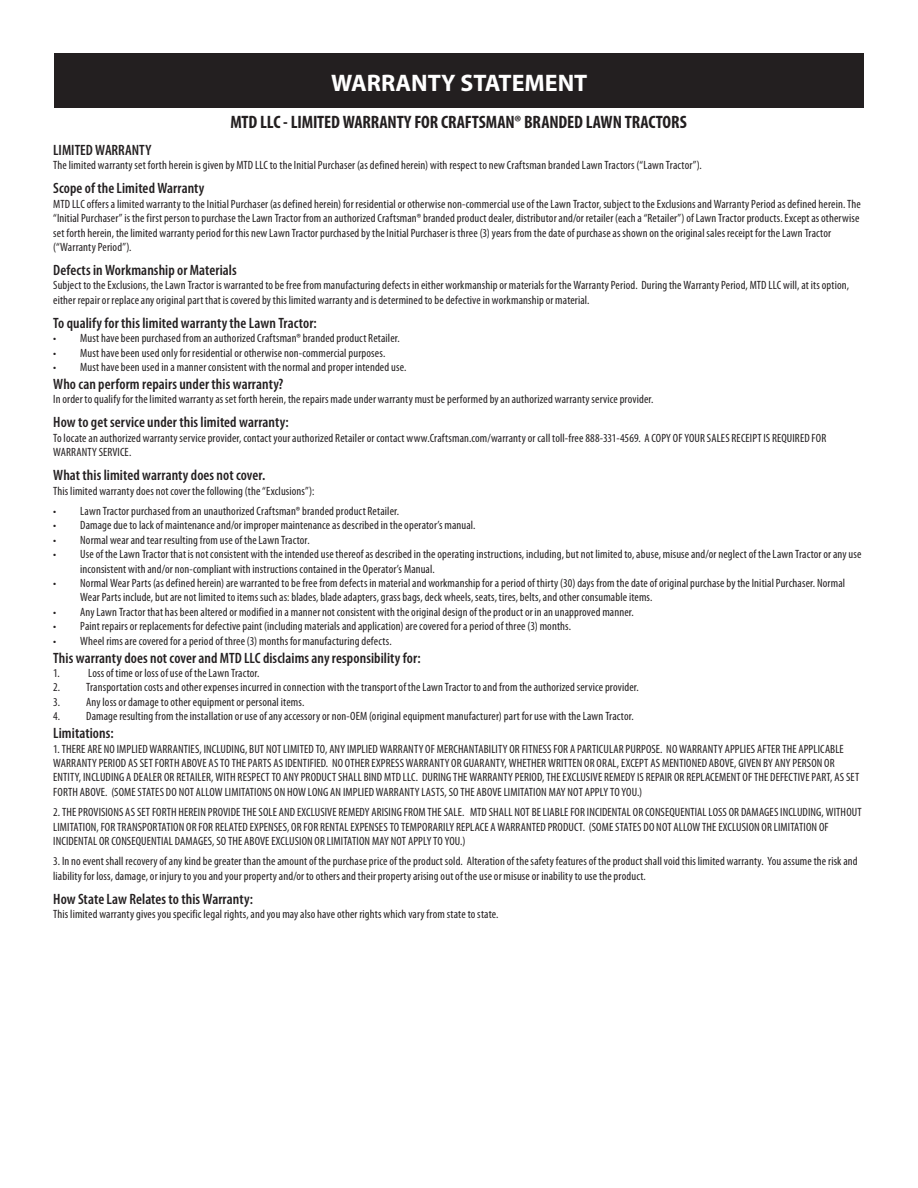
<style>
.page{position:relative;width:918px;height:1188px;background:#fff}
.page>*{position:absolute;margin:0;border:0;box-sizing:border-box;transform-origin:0 0}
.Supp_Main_Heading_CM{font:700 24px "Myriad Pro";color:#fff}
.Warranty_Heading_CM{font:700 condensed 18px "Myriad Pro";letter-spacing:-.01em;color:#231f20}
.Warranty_Sub-Heading{font:600 condensed 15px "Myriad Pro";letter-spacing:.005em;color:#231f20}
.Warranty_Body{font:condensed 12px/14.4px "Myriad Pro";letter-spacing:.01em;color:#231f20}
</style>
<div class="page">
<div style="left:55px;top:53px;width:809px;height:55px;background:#231f20"></div>
<p class="Supp_Main_Heading_CM" style="left:331px;top:67px;width:258px">WARRANTY STATEMENT</p>
<p class="Warranty_Heading_CM" style="left:230px;top:111px;width:458px">MTD LLC - LIMITED WARRANTY FOR CRAFTSMAN® BRANDED LAWN TRACTORS</p>
<p class="Warranty_Sub-Heading" style="left:53px;top:141px;width:100px">LIMITED WARRANTY</p>
<p class="Warranty_Body" style="left:53px;top:158px;width:650px">The limited warranty set forth herein is given by MTD LLC to the Initial Purchaser (as defined herein) with respect to new Craftsman branded Lawn Tractors (“Lawn Tractor”).</p>
<p class="Warranty_Sub-Heading" style="left:53px;top:179px;width:153px">Scope of the Limited Warranty</p>
<p class="Warranty_Body" style="left:53px;top:197px;width:809px">MTD LLC offers a limited warranty to the Initial Purchaser (as defined herein) for residential or otherwise non-commercial use of the Lawn Tractor, subject to the Exclusions and Warranty Period as defined herein. The “Initial Purchaser” is the first person to purchase the Lawn Tractor from an authorized Craftsman® branded product dealer, distributor and/or retailer (each a “Retailer”) of Lawn Tractor products. Except as otherwise set forth herein, the limited warranty period for this new Lawn Tractor purchased by the Initial Purchaser is three (3) years from the date of purchase as shown on the original sales receipt for the Lawn Tractor (“Warranty Period”).</p>
<p class="Warranty_Sub-Heading" style="left:53px;top:261px;width:185px">Defects in Workmanship or Materials</p>
<p class="Warranty_Body" style="left:53px;top:278px;width:797px">Subject to the Exclusions, the Lawn Tractor is warranted to be free from manufacturing defects in either workmanship or materials for the Warranty Period. During the Warranty Period, MTD LLC will, at its option, either repair or replace any original part that is covered by this limited warranty and is determined to be defective in workmanship or material.</p>
<p class="Warranty_Sub-Heading" style="left:53px;top:314px;width:265px">To qualify for this limited warranty the Lawn Tractor:</p>
<p class="Warranty_Body" style="left:53px;top:331px;width:348px">• Must have been purchased from an authorized Craftsman® branded product Retailer.</p>
<p class="Warranty_Body" style="left:53px;top:346px;width:334px">• Must have been used only for residential or otherwise non-commercial purposes.</p>
<p class="Warranty_Body" style="left:53px;top:360px;width:355px">• Must have been used in a manner consistent with the normal and proper intended use.</p>
<p class="Warranty_Sub-Heading" style="left:53px;top:375px;width:232px">Who can perform repairs under this warranty?</p>
<p class="Warranty_Body" style="left:53px;top:392px;width:602px">In order to qualify for the limited warranty as set forth herein, the repairs made under warranty must be performed by an authorized warranty service provider.</p>
<p class="Warranty_Sub-Heading" style="left:53px;top:413px;width:237px">How to get service under this limited warranty:</p>
<p class="Warranty_Body" style="left:53px;top:431px;width:775px">To locate an authorized warranty service provider, contact your authorized Retailer or contact www.Craftsman.com/warranty or call toll-free 888-331-4569. A COPY OF YOUR SALES RECEIPT IS REQUIRED FOR<br>WARRANTY SERVICE.</p>
<p class="Warranty_Sub-Heading" style="left:53px;top:466px;width:214px">What this limited warranty does not cover.</p>
<p class="Warranty_Body" style="left:53px;top:484px;width:263px">This limited warranty does not cover the following (the “Exclusions”):</p>
<p class="Warranty_Body" style="left:53px;top:504px;width:347px">• Lawn Tractor purchased from an unauthorized Craftsman® branded product Retailer.</p>
<p class="Warranty_Body" style="left:53px;top:518px;width:424px">• Damage due to lack of maintenance and/or improper maintenance as described in the operator’s manual.</p>
<p class="Warranty_Body" style="left:53px;top:533px;width:258px">• Normal wear and tear resulting from use of the Lawn Tractor.</p>
<p class="Warranty_Body" style="left:80px;top:547px;width:783px;text-indent:-27px">• Use of the Lawn Tractor that is not consistent with the intended use thereof as described in the operating instructions, including, but not limited to, abuse, misuse and/or neglect of the Lawn Tractor or any use inconsistent with and/or non-compliant with instructions contained in the Operator’s Manual.</p>
<p class="Warranty_Body" style="left:80px;top:576px;width:766px;text-indent:-27px">• Normal Wear Parts (as defined herein) are warranted to be free from defects in material and workmanship for a period of thirty (30) days from the date of original purchase by the Initial Purchaser. Normal<br>Wear Parts include, but are not limited to items such as: blades, blade adapters, grass bags, deck wheels, seats, tires, belts, and other consumable items.</p>
<p class="Warranty_Body" style="left:53px;top:605px;width:582px">• Any Lawn Tractor that has been altered or modified in a manner not consistent with the original design of the product or in an unapproved manner.</p>
<p class="Warranty_Body" style="left:53px;top:619px;width:519px">• Paint repairs or replacements for defective paint (including materials and application) are covered for a period of three (3) months.</p>
<p class="Warranty_Body" style="left:53px;top:634px;width:340px">• Wheel rims are covered for a period of three (3) months for manufacturing defects.</p>
<p class="Warranty_Sub-Heading" style="left:53px;top:648px;width:369px">This warranty does not cover and MTD LLC disclaims any responsibility for:</p>
<p class="Warranty_Body" style="left:53px;top:666px;width:208px">1. Loss of time or loss of use of the Lawn Tractor.</p>
<p class="Warranty_Body" style="left:53px;top:680px;width:587px">2. Transportation costs and other expenses incurred in connection with the transport of the Lawn Tractor to and from the authorized service provider.</p>
<p class="Warranty_Body" style="left:53px;top:695px;width:253px">3. Any loss or damage to other equipment or personal items.</p>
<p class="Warranty_Body" style="left:53px;top:709px;width:582px">4. Damage resulting from the installation or use of any accessory or non-OEM (original equipment manufacturer) part for use with the Lawn Tractor.</p>
<p class="Warranty_Sub-Heading" style="left:53px;top:724px;width:62px">Limitations:</p>
<p class="Warranty_Body" style="left:53px;top:742px;width:808px">1. THERE ARE NO IMPLIED WARRANTIES, INCLUDING, BUT NOT LIMITED TO, ANY IMPLIED WARRANTY OF MERCHANTABILITY OR FITNESS FOR A PARTICULAR PURPOSE. NO WARRANTY APPLIES AFTER THE APPLICABLE WARRANTY PERIOD AS SET FORTH ABOVE AS TO THE PARTS AS IDENTIFIED. NO OTHER EXPRESS WARRANTY OR GUARANTY, WHETHER WRITTEN OR ORAL, EXCEPT AS MENTIONED ABOVE, GIVEN BY ANY PERSON OR ENTITY, INCLUDING A DEALER OR RETAILER, WITH RESPECT TO ANY PRODUCT SHALL BIND MTD LLC. DURING THE WARRANTY PERIOD, THE EXCLUSIVE REMEDY IS REPAIR OR REPLACEMENT OF THE DEFECTIVE PART, AS SET FORTH ABOVE. (SOME STATES DO NOT ALLOW LIMITATIONS ON HOW LONG AN IMPLIED WARRANTY LASTS, SO THE ABOVE LIMITATION MAY NOT APPLY TO YOU.)</p>
<p class="Warranty_Body" style="left:53px;top:805px;width:810px">2. THE PROVISIONS AS SET FORTH HEREIN PROVIDE THE SOLE AND EXCLUSIVE REMEDY ARISING FROM THE SALE. MTD SHALL NOT BE LIABLE FOR INCIDENTAL OR CONSEQUENTIAL LOSS OR DAMAGES INCLUDING, WITHOUT<br>LIMITATION, FOR TRANSPORTATION OR FOR RELATED EXPENSES, OR FOR RENTAL EXPENSES TO TEMPORARILY REPLACE A WARRANTED PRODUCT. (SOME STATES DO NOT ALLOW THE EXCLUSION OR LIMITATION OF<br>INCIDENTAL OR CONSEQUENTIAL DAMAGES, SO THE ABOVE EXCLUSION OR LIMITATION MAY NOT APPLY TO YOU.)</p>
<p class="Warranty_Body" style="left:53px;top:854px;width:806px">3. In no event shall recovery of any kind be greater than the amount of the purchase price of the product sold. Alteration of the safety features of the product shall void this limited warranty. You assume the risk and liability for loss, damage, or injury to you and your property and/or to others and their property arising out of the use or misuse or inability to use the product.</p>
<p class="Warranty_Sub-Heading" style="left:53px;top:890px;width:201px">How State Law Relates to this Warranty:</p>
<p class="Warranty_Body" style="left:53px;top:907px;width:447px">This limited warranty gives you specific legal rights, and you may also have other rights which vary from state to state.</p>
</div>
